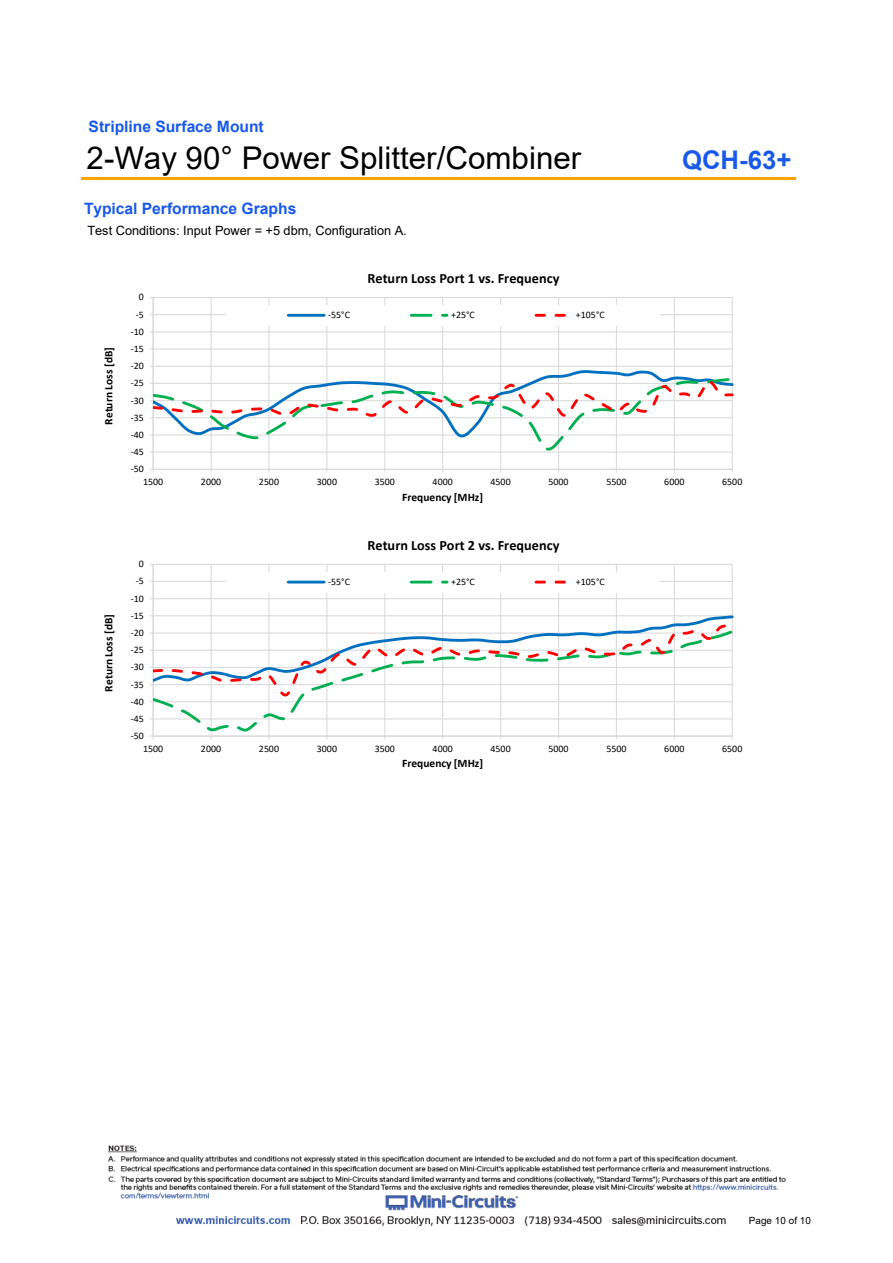
<style>
.page{position:relative;width:893px;height:1263px;background:#fff}
.page>*{position:absolute;margin:0;border:0;box-sizing:border-box;transform-origin:0 0}
.t1{font:31.35px "Arial";color:#000}
.t2{font:700 25.8px "Arial";color:#1859ea}
.t3{font:700 15.6px "Arial";color:#1859ea}
.t4{font:700 14.25px "Calibri";letter-spacing:.005em;color:#000}
.t5{font:12.75px "Arial";letter-spacing:-.005em;color:#000}
.t6{font:700 11.4px "Calibri";color:#000}
.t7{font:9.9px "Calibri";letter-spacing:.01em;color:#000}
.t8{font:9.9px "Arial";letter-spacing:.01em;color:#000}
</style>
<div class="page">
<hr style="left:81px;top:177px;width:715px;height:3px;background:#ffa300">
<hr style="left:153px;top:598px;width:579px;height:1px;background:#d9d9d9">
<hr style="left:153px;top:581px;width:579px;height:1px;background:#d9d9d9">
<hr style="left:153px;top:564px;width:579px;height:1px;background:#d9d9d9">
<hr style="left:211px;top:564px;width:1px;height:172px;background:#d9d9d9">
<hr style="left:268px;top:564px;width:1px;height:172px;background:#d9d9d9">
<hr style="left:326px;top:564px;width:1px;height:172px;background:#d9d9d9">
<hr style="left:384px;top:564px;width:1px;height:172px;background:#d9d9d9">
<hr style="left:442px;top:564px;width:1px;height:172px;background:#d9d9d9">
<hr style="left:500px;top:564px;width:1px;height:172px;background:#d9d9d9">
<hr style="left:558px;top:564px;width:1px;height:172px;background:#d9d9d9">
<hr style="left:616px;top:564px;width:1px;height:172px;background:#d9d9d9">
<hr style="left:674px;top:564px;width:1px;height:172px;background:#d9d9d9">
<hr style="left:732px;top:564px;width:1px;height:172px;background:#d9d9d9">
<hr style="left:153px;top:564px;width:1px;height:172px;background:#d9d9d9">
<hr style="left:153px;top:736px;width:579px;height:1px;background:#d9d9d9">
<svg style="left:154px;top:702px;width:578px;height:32px"></svg>
<svg style="left:150px;top:614px;width:583px;height:88px"></svg>
<div style="left:226px;top:572px;width:434px;height:20px;background:#fff"></div>
<hr style="left:288px;top:581px;width:36px;height:2px;background:#0070c0">
<svg style="left:411px;top:581px;width:36px;height:2px"></svg>
<svg style="left:536px;top:581px;width:30px;height:2px"></svg>
<hr style="left:153px;top:348px;width:579px;height:2px;background:#d9d9d9">
<hr style="left:153px;top:331px;width:579px;height:1px;background:#d9d9d9">
<hr style="left:153px;top:314px;width:579px;height:1px;background:#d9d9d9">
<hr style="left:153px;top:297px;width:579px;height:1px;background:#d9d9d9">
<hr style="left:211px;top:298px;width:1px;height:171px;background:#d9d9d9">
<hr style="left:268px;top:298px;width:1px;height:171px;background:#d9d9d9">
<hr style="left:326px;top:298px;width:1px;height:171px;background:#d9d9d9">
<hr style="left:384px;top:298px;width:1px;height:171px;background:#d9d9d9">
<hr style="left:442px;top:298px;width:1px;height:171px;background:#d9d9d9">
<hr style="left:500px;top:298px;width:1px;height:171px;background:#d9d9d9">
<hr style="left:558px;top:298px;width:1px;height:171px;background:#d9d9d9">
<hr style="left:616px;top:298px;width:1px;height:171px;background:#d9d9d9">
<hr style="left:674px;top:298px;width:1px;height:171px;background:#d9d9d9">
<hr style="left:732px;top:298px;width:1px;height:171px;background:#d9d9d9">
<hr style="left:153px;top:298px;width:1px;height:171px;background:#d9d9d9">
<hr style="left:153px;top:469px;width:579px;height:1px;background:#d9d9d9">
<svg style="left:154px;top:441px;width:578px;height:14px"></svg>
<svg style="left:150px;top:366px;width:583px;height:75px"></svg>
<div style="left:226px;top:305px;width:434px;height:21px;background:#fff"></div>
<hr style="left:288px;top:314px;width:36px;height:3px;background:#0070c0">
<svg style="left:411px;top:314px;width:36px;height:3px"></svg>
<svg style="left:536px;top:314px;width:30px;height:3px"></svg>
<img style="left:108px;top:1145px;width:678px;height:81px">
<p class="t3" style="left:89px;top:116px;width:177px">Stripline Surface Mount</p>
<p class="t1" style="left:87px;top:136px;width:496px">2-Way 90° Power Splitter/Combiner</p>
<p class="t2" style="left:682px;top:141px;width:111px">QCH-63+</p>
<p class="t3" style="left:84px;top:198px;width:214px">Typical Performance Graphs</p>
<p class="t5" style="left:87px;top:222px;width:321px">Test Conditions: Input Power = +5 dbm, Configuration A.</p>
<p class="t6" style="left:101px;top:425px;width:79px;rotate:-90deg">Return Loss [dB]</p>
<p class="t6" style="left:101px;top:692px;width:79px;rotate:-90deg">Return Loss [dB]</p>
<p class="t7" style="left:139px;top:290px;width:7px">0</p>
<p class="t7" style="left:136px;top:307px;width:10px">-5</p>
<p class="t7" style="left:131px;top:325px;width:15px">-10</p>
<p class="t7" style="left:131px;top:342px;width:15px">-15</p>
<p class="t7" style="left:131px;top:359px;width:15px">-20</p>
<p class="t7" style="left:131px;top:376px;width:15px">-25</p>
<p class="t7" style="left:131px;top:393px;width:15px">-30</p>
<p class="t7" style="left:131px;top:411px;width:15px">-35</p>
<p class="t7" style="left:131px;top:428px;width:15px">-40</p>
<p class="t7" style="left:131px;top:445px;width:15px">-45</p>
<p class="t7" style="left:131px;top:462px;width:15px">-50</p>
<p class="t4" style="left:367px;top:268px;width:194px">Return Loss Port 1 vs. Frequency</p>
<p class="t7" style="left:328px;top:308px;width:23px">-55°C</p>
<p class="t7" style="left:451px;top:308px;width:25px">+25°C</p>
<p class="t7" style="left:576px;top:308px;width:30px">+105°C</p>
<p class="t7" style="left:143px;top:475px;width:22px">1500</p>
<p class="t7" style="left:201px;top:475px;width:22px">2000</p>
<p class="t7" style="left:259px;top:475px;width:22px">2500</p>
<p class="t7" style="left:317px;top:475px;width:22px">3000</p>
<p class="t7" style="left:375px;top:475px;width:22px">3500</p>
<p class="t7" style="left:433px;top:475px;width:22px">4000</p>
<p class="t7" style="left:491px;top:475px;width:22px">4500</p>
<p class="t7" style="left:548px;top:475px;width:22px">5000</p>
<p class="t7" style="left:606px;top:475px;width:22px">5500</p>
<p class="t7" style="left:664px;top:475px;width:22px">6000</p>
<p class="t7" style="left:722px;top:475px;width:22px">6500</p>
<p class="t6" style="left:402px;top:489px;width:83px">Frequency [MHz]</p>
<p class="t7" style="left:139px;top:557px;width:7px">0</p>
<p class="t7" style="left:136px;top:574px;width:10px">-5</p>
<p class="t7" style="left:131px;top:591px;width:15px">-10</p>
<p class="t7" style="left:131px;top:609px;width:15px">-15</p>
<p class="t7" style="left:131px;top:626px;width:15px">-20</p>
<p class="t7" style="left:131px;top:643px;width:15px">-25</p>
<p class="t7" style="left:131px;top:660px;width:15px">-30</p>
<p class="t7" style="left:131px;top:677px;width:15px">-35</p>
<p class="t7" style="left:131px;top:694px;width:15px">-40</p>
<p class="t7" style="left:131px;top:712px;width:15px">-45</p>
<p class="t7" style="left:131px;top:729px;width:15px">-50</p>
<p class="t4" style="left:367px;top:535px;width:194px">Return Loss Port 2 vs. Frequency</p>
<p class="t7" style="left:328px;top:575px;width:23px">-55°C</p>
<p class="t7" style="left:451px;top:575px;width:25px">+25°C</p>
<p class="t7" style="left:576px;top:575px;width:30px">+105°C</p>
<p class="t7" style="left:143px;top:742px;width:22px">1500</p>
<p class="t7" style="left:201px;top:742px;width:22px">2000</p>
<p class="t7" style="left:259px;top:742px;width:22px">2500</p>
<p class="t7" style="left:317px;top:742px;width:22px">3000</p>
<p class="t7" style="left:375px;top:742px;width:22px">3500</p>
<p class="t7" style="left:433px;top:742px;width:22px">4000</p>
<p class="t7" style="left:491px;top:742px;width:22px">4500</p>
<p class="t7" style="left:548px;top:742px;width:22px">5000</p>
<p class="t7" style="left:606px;top:742px;width:22px">5500</p>
<p class="t7" style="left:664px;top:742px;width:22px">6000</p>
<p class="t7" style="left:722px;top:742px;width:22px">6500</p>
<p class="t6" style="left:402px;top:755px;width:83px">Frequency [MHz]</p>
<p class="t8" style="left:749px;top:1214px;width:64px">Page 10 of 10</p>
</div>
